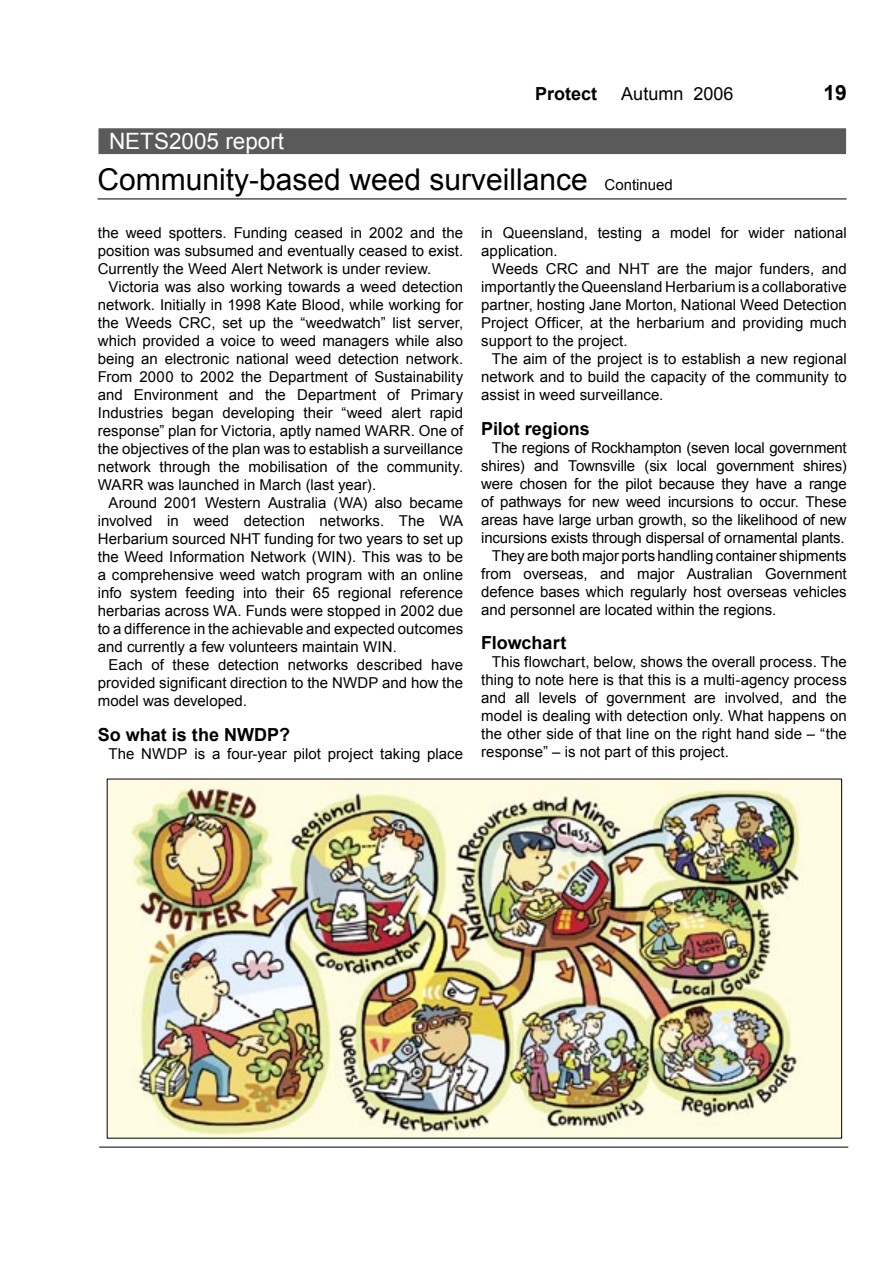
<style>
.page{position:relative;width:893px;height:1263px;background:#fff}
.page>*{position:absolute;margin:0;border:0;box-sizing:border-box;transform-origin:0 0}
.t1{font:30px "Arial";color:#000}
.t2{font:22.5px "Arial";color:#fff}
.t3{font:700 21px "Arial";color:#000}
.t4{font:700 18px "Arial";color:#000}
.t5{font:18px "Arial";color:#000}
.t6{font:15px/18px "Arial";letter-spacing:-.005em;color:#000;text-align:justify}
.s1{font-size:15px}
</style>
<div class="page">
<hr style="left:99px;top:1147px;width:749px;height:1px;background:#000">
<hr style="left:98px;top:199px;width:748px;height:1px;background:#000">
<div style="left:98px;top:128px;width:749px;height:27px;background:#5a5a5a"></div>
<div style="left:98px;top:128px;width:749px;height:27px;border:1px solid #fff"></div>
<img style="left:109px;top:781px;width:731px;height:355px">
<h2 class="t2" style="left:109px;top:129px;width:177px">NETS2005 report</h2>
<p class="t4" style="left:535px;top:84px;width:64px">Protect</p>
<p class="t5" style="left:621px;top:84px;width:114px">Autumn 2006</p>
<h3 class="t3" style="left:823px;top:81px;width:25px">19</h3>
<h1 class="t1" style="left:98px;top:163px;width:577px">Community-based weed surveillance <span class="s1">Continued</span></h1>
<p class="t6" style="left:98px;top:224px;width:367px">the weed spotters. Funding ceased in 2002 and the position was subsumed and eventually ceased to exist.<br>Currently the Weed Alert Network is under review.</p>
<p class="t6" style="left:98px;top:278px;width:367px;text-indent:11px">Victoria was also working towards a weed detection network. Initially in 1998 Kate Blood, while working for the Weeds CRC, set up the “weedwatch” list server, which provided a voice to weed managers while also being an electronic national weed detection network.<br>From 2000 to 2002 the Department of Sustainability and Environment and the Department of Primary Industries began developing their “weed alert rapid response” plan for Victoria, aptly named WARR. One of the objectives of the plan was to establish a surveillance network through the mobilisation of the community.<br>WARR was launched in March (last year).</p>
<p class="t6" style="left:98px;top:494px;width:367px;text-indent:11px">Around 2001 Western Australia (WA) also became involved in weed detection networks. The WA Herbarium sourced NHT funding for two years to set up the Weed Information Network (WIN). This was to be a comprehensive weed watch program with an online info system feeding into their 65 regional reference herbarias across WA. Funds were stopped in 2002 due to a difference in the achievable and expected outcomes and currently a few volunteers maintain WIN.</p>
<p class="t6" style="left:98px;top:656px;width:367px;text-indent:11px">Each of these detection networks described have provided significant direction to the NWDP and how the model was developed.</p>
<p class="t4" style="left:98px;top:724px;width:194px">So what is the NWDP?</p>
<p class="t6" style="left:108px;top:745px;width:356px">The NWDP is a four-year pilot project taking place</p>
<p class="t6" style="left:481px;top:224px;width:367px">in Queensland, testing a model for wider national application.</p>
<p class="t6" style="left:481px;top:260px;width:367px;text-indent:11px">Weeds CRC and NHT are the major funders, and importantly the Queensland Herbarium is a collaborative partner, hosting Jane Morton, National Weed Detection Project Officer, at the herbarium and providing much support to the project.</p>
<p class="t6" style="left:481px;top:350px;width:367px;text-indent:11px">The aim of the project is to establish a new regional network and to build the capacity of the community to assist in weed surveillance.</p>
<p class="t4" style="left:481px;top:419px;width:110px">Pilot regions</p>
<p class="t6" style="left:492px;top:439px;width:356px">The regions of Rockhampton (seven local government</p>
<p class="t6" style="left:481px;top:457px;width:367px">shires) and Townsville (six local government shires)</p>
<p class="t6" style="left:481px;top:475px;width:367px">were chosen for the pilot because they have a range</p>
<p class="t6" style="left:481px;top:493px;width:367px">of pathways for new weed incursions to occur. These</p>
<p class="t6" style="left:481px;top:511px;width:367px">areas have large urban growth, so the likelihood of new</p>
<p class="t6" style="left:481px;top:529px;width:365px">incursions exists through dispersal of ornamental plants.</p>
<p class="t6" style="left:492px;top:547px;width:356px">They are both major ports handling container shipments</p>
<p class="t6" style="left:481px;top:565px;width:367px">from overseas, and major Australian Government</p>
<p class="t6" style="left:481px;top:583px;width:367px">defence bases which regularly host overseas vehicles</p>
<p class="t6" style="left:481px;top:601px;width:296px">and personnel are located within the regions.</p>
<p class="t4" style="left:481px;top:633px;width:87px">Flowchart</p>
<p class="t6" style="left:481px;top:653px;width:367px;text-indent:11px">This flowchart, below, shows the overall process. The thing to note here is that this is a multi-agency process and all levels of government are involved, and the model is dealing with detection only. What happens on the other side of that line on the right hand side – “the response” – is not part of this project.</p>
</div>
